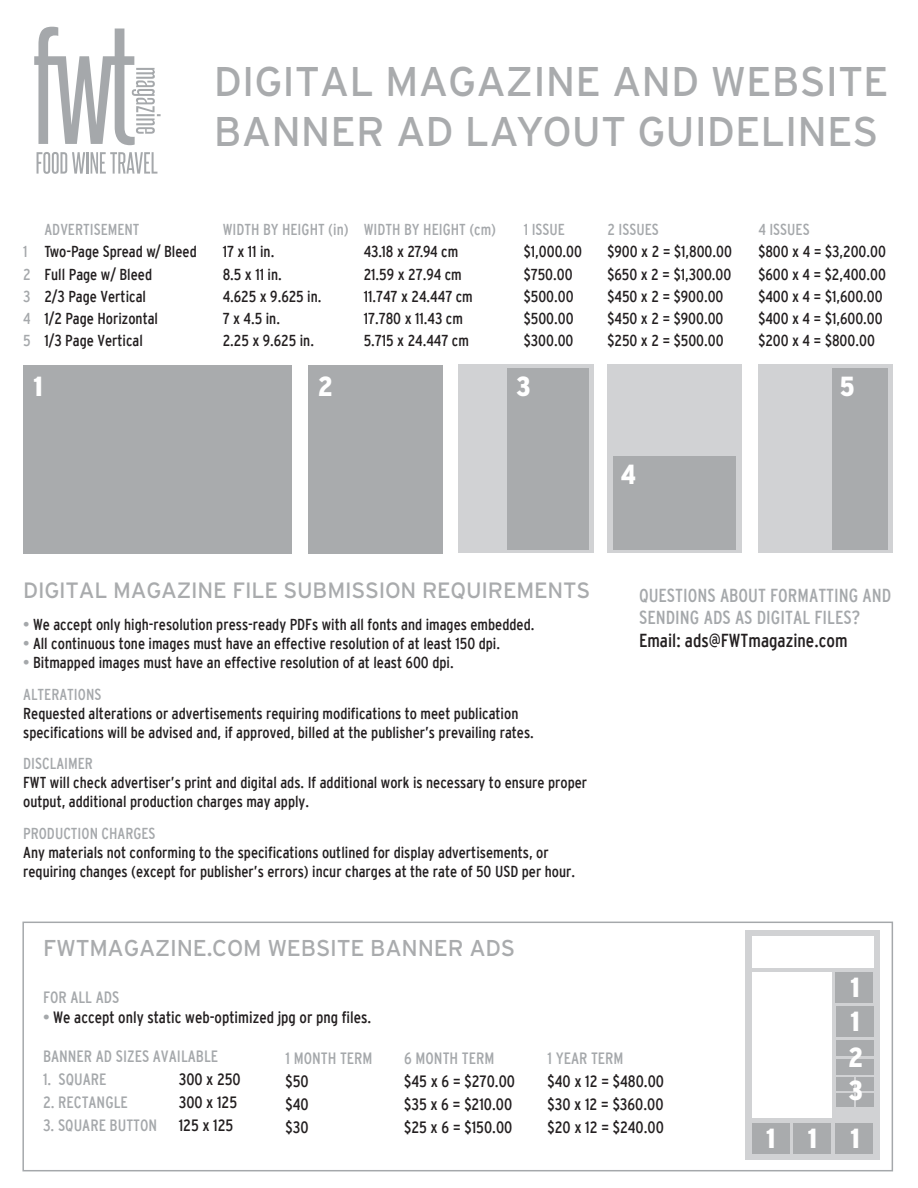
<style>
.page{position:relative;width:918px;height:1188px;background:#fff}
.page>*{position:absolute;margin:0;border:0;box-sizing:border-box;transform-origin:0 0}
.t1{font:41.4px/49.8px "Interstate";color:#a9abad}
.t2{font:900 condensed 27.6px/34.2px "Interstate";color:#fff}
.t3{font:22.95px "Interstate";letter-spacing:-.01em;color:#a9abad}
.t4{font:22.2px "Interstate";letter-spacing:-.01em;color:#a9abad}
.t5{font:condensed 18.75px/22.5px "Interstate";color:#a5a8ab}
.t6{font:condensed 18.75px "Interstate";color:#231f20}
.t7{font:condensed 16.35px/23px "Interstate";color:#231f20;text-align:justify}
.t8{font:condensed 16.35px "Interstate";color:#a5a8ab}
.t9{font:condensed 15.9px/22.2px "Interstate";color:#231f20}
.t10{font:condensed 15.9px/22.2px "Interstate";color:#a5a8ab}
.s1{color:#a5a8ab}
</style>
<div class="page">
<div style="left:458px;top:364px;width:136px;height:189px;background:#d1d2d4"></div>
<div style="left:608px;top:364px;width:134px;height:189px;background:#d1d2d4"></div>
<div style="left:758px;top:364px;width:134px;height:189px;background:#d1d2d4"></div>
<div style="left:23px;top:365px;width:268px;height:189px;background:#a9abad"></div>
<div style="left:508px;top:368px;width:81px;height:182px;background:#a9abad"></div>
<div style="left:832px;top:368px;width:55px;height:182px;background:#a9abad"></div>
<div style="left:613px;top:456px;width:123px;height:94px;background:#a9abad"></div>
<div style="left:308px;top:365px;width:135px;height:189px;background:#a9abad"></div>
<svg style="left:34px;top:27px;width:127px;height:118px"></svg>
<svg style="left:37px;top:152px;width:48px;height:22px"></svg>
<hr style="left:87px;top:152px;width:2px;height:22px;background:#a5a8ab">
<svg style="left:91px;top:152px;width:66px;height:22px"></svg>
<div style="left:22px;top:922px;width:871px;height:249px;border:1px solid #a5a8ab"></div>
<div style="left:745px;top:930px;width:134px;height:230px;background:#d1d2d4"></div>
<div style="left:836px;top:1006px;width:38px;height:31px;background:#a9abad"></div>
<div style="left:836px;top:1040px;width:38px;height:16px;background:#a9abad"></div>
<div style="left:836px;top:1077px;width:17px;height:14px;background:#a9abad"></div>
<div style="left:856px;top:1077px;width:17px;height:14px;background:#a9abad"></div>
<div style="left:836px;top:1093px;width:17px;height:14px;background:#a9abad"></div>
<div style="left:856px;top:1093px;width:18px;height:14px;background:#a9abad"></div>
<div style="left:793px;top:1123px;width:38px;height:30px;background:#a9abad"></div>
<div style="left:752px;top:1123px;width:38px;height:30px;background:#a9abad"></div>
<div style="left:835px;top:1123px;width:38px;height:30px;background:#a9abad"></div>
<div style="left:752px;top:972px;width:79px;height:145px;background:#fff"></div>
<div style="left:836px;top:1059px;width:38px;height:15px;background:#a9abad"></div>
<div style="left:835px;top:972px;width:38px;height:31px;background:#a9abad"></div>
<div style="left:752px;top:937px;width:121px;height:31px;background:#fff"></div>
<h1 class="t1" style="left:214px;top:56px;width:676px">DIGITAL MAGAZINE AND WEBSITE<br>BANNER AD LAYOUT GUIDELINES</h1>
<p class="t10" style="left:23px;top:241px;width:9px">1<br>2<br>3<br>4<br>5</p>
<p class="t10" style="left:44px;top:218px;width:97px">ADVERTISEMENT</p>
<p class="t9" style="left:44px;top:241px;width:154px">Two-Page Spread w/ Bleed<br>Full Page w/ Bleed<br>2/3 Page Vertical<br>1/2 Page Horizontal<br>1/3 Page Vertical</p>
<p class="t10" style="left:223px;top:218px;width:127px">WIDTH BY HEIGHT (in)</p>
<p class="t9" style="left:223px;top:241px;width:100px">17 x 11 in.<br>8.5 x 11 in.<br>4.625 x 9.625 in.<br>7 x 4.5 in.<br>2.25 x 9.625 in.</p>
<p class="t10" style="left:364px;top:218px;width:134px">WIDTH BY HEIGHT (cm)</p>
<p class="t9" style="left:364px;top:241px;width:111px">43.18 x 27.94 cm<br>21.59 x 27.94 cm<br>11.747 x 24.447 cm<br>17.780 x 11.43 cm<br>5.715 x 24.447 cm</p>
<p class="t10" style="left:524px;top:218px;width:43px">1 ISSUE</p>
<p class="t9" style="left:524px;top:241px;width:60px">$1,000.00 $750.00 $500.00 $500.00 $300.00</p>
<p class="t10" style="left:608px;top:218px;width:53px">2 ISSUES</p>
<p class="t9" style="left:608px;top:241px;width:126px">$900 x 2 = $1,800.00 $650 x 2 = $1,300.00 $450 x 2 = $900.00 $450 x 2 = $900.00 $250 x 2 = $500.00</p>
<p class="t10" style="left:758px;top:218px;width:53px">4 ISSUES</p>
<p class="t9" style="left:758px;top:241px;width:129px">$800 x 4 = $3,200.00 $600 x 4 = $2,400.00 $400 x 4 = $1,600.00 $400 x 4 = $1,600.00 $200 x 4 = $800.00</p>
<h2 class="t2" style="left:33px;top:369px;width:11px">1</h2>
<h2 class="t2" style="left:318px;top:369px;width:16px">2</h2>
<h2 class="t2" style="left:516px;top:369px;width:16px">3</h2>
<h2 class="t2" style="left:621px;top:457px;width:17px">4</h2>
<h2 class="t2" style="left:840px;top:369px;width:16px">5</h2>
<h3 class="t4" style="left:23px;top:578px;width:569px">DIGITAL MAGAZINE FILE SUBMISSION REQUIREMENTS</h3>
<p class="t9" style="left:23px;top:613px;width:513px"><span class="s1">•</span> We accept only high-resolution press-ready PDFs with all fonts and images embedded.</p>
<p class="t9" style="left:23px;top:632px;width:478px"><span class="s1">•</span> All continuous tone images must have an effective resolution of at least 150 dpi.</p>
<p class="t9" style="left:23px;top:646px;width:432px;line-height:31.7px"><span class="s1">•</span> Bitmapped images must have an effective resolution of at least 600 dpi.<br><span class="s1">ALTERATIONS</span></p>
<p class="t9" style="left:23px;top:703px;width:512px;line-height:19px">Requested alterations or advertisements requiring modifications to meet publication specifications will be advised and, if approved, billed at the publisher’s prevailing rates.</p>
<p class="t10" style="left:23px;top:753px;width:71px">DISCLAIMER</p>
<p class="t9" style="left:23px;top:773px;width:566px;line-height:19px">FWT will check advertiser’s print and digital ads. If additional work is necessary to ensure proper output, additional production charges may apply.</p>
<p class="t10" style="left:23px;top:822px;width:134px">PRODUCTION CHARGES</p>
<p class="t9" style="left:23px;top:843px;width:554px;line-height:19px">Any materials not conforming to the specifications outlined for display advertisements, or requiring changes (except for publisher’s errors) incur charges at the rate of 50 USD per hour.</p>
<p class="t5" style="left:639px;top:584px;width:254px">QUESTIONS ABOUT FORMATTING AND<br>SENDING ADS AS DIGITAL FILES?</p>
<p class="t6" style="left:639px;top:630px;width:210px">Email: ads@FWTmagazine.com</p>
<h3 class="t3" style="left:43px;top:935px;width:474px">FWTMAGAZINE.COM WEBSITE BANNER ADS</h3>
<p class="t8" style="left:43px;top:988px;width:78px">FOR ALL ADS</p>
<p class="t7" style="left:43px;top:1006px;width:330px"><span class="s1">•</span> We accept only static web-optimized jpg or png files.</p>
<p class="t8" style="left:43px;top:1047px;width:177px">BANNER AD SIZES AVAILABLE</p>
<p class="t8" style="left:43px;top:1070px;width:65px">1. SQUARE</p>
<p class="t7" style="left:179px;top:1068px;width:64px">300 x 250</p>
<p class="t8" style="left:43px;top:1093px;width:86px">2. RECTANGLE</p>
<p class="t7" style="left:179px;top:1091px;width:60px">300 x 125</p>
<p class="t8" style="left:43px;top:1116px;width:116px">3. SQUARE BUTTON</p>
<p class="t7" style="left:179px;top:1114px;width:56px">125 x 125</p>
<p class="t8" style="left:286px;top:1049px;width:89px">1 MONTH TERM</p>
<p class="t7" style="left:286px;top:1070px;width:25px">$50 $40 $30</p>
<p class="t8" style="left:404px;top:1049px;width:92px">6 MONTH TERM</p>
<p class="t7" style="left:404px;top:1070px;width:112px;text-align:left">$45 x 6 = $270.00 $35 x 6 = $210.00 $25 x 6 = $150.00</p>
<p class="t8" style="left:548px;top:1049px;width:78px">1 YEAR TERM</p>
<p class="t7" style="left:548px;top:1070px;width:118px">$40 x 12 = $480.00 $30 x 12 = $360.00 $20 x 12 = $240.00</p>
<h2 class="t2" style="left:851px;top:970px;width:11px">1<br>1</h2>
<h2 class="t2" style="left:849px;top:1040px;width:16px;line-height:33.6px">2<br>3</h2>
<h2 class="t2" style="left:766px;top:1121px;width:95px">111</h2>
</div>
